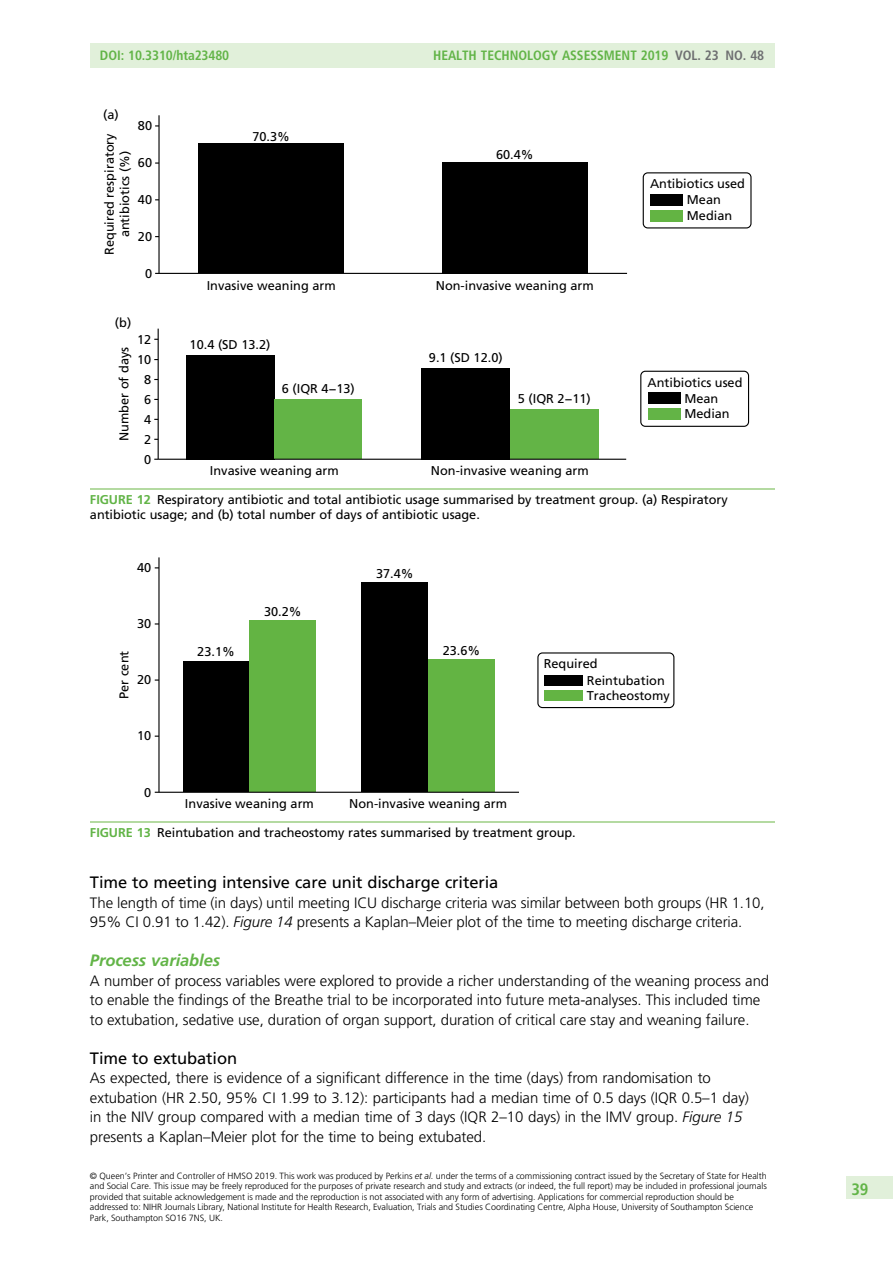
<style>
.page{position:relative;width:893px;height:1263px;background:#fff}
.page>*{position:absolute;margin:0;border:0;box-sizing:border-box;transform-origin:0 0}
.t1{font:16.5px "Adv TT118 e 7927";color:#000}
.t2{font:16.5px "Adv TT1 a 8 a 9 c 4 a.BI";color:#62b447}
.t3{font:16.5px "Adv TT24 c 3 cae 3.B";color:#62b447}
.t4{font:15px/19.5px "Adv T Tebabd 7 da";color:#000}
.t5{font:13.5px "Adv TT24 c 3 cae 3.B";color:#62b447}
.t6{font:12.75px/20px "Frutiger";color:#000}
.t7{font:12.75px/15px "Adv TT118 e 7927";color:#000}
.t8{font:9px/10.5px "Adv T Tebabd 7 da";color:#000}
.s1{color:#6e6f71}
.s2{font-family:"Adv TT6 c 1 def 61.B";color:#62b447}
.s3{font-family:"Adv TT49 bbc 31 f.I"}
.s4{font-style:inherit}
</style>
<div class="page">
<hr style="left:90px;top:821px;width:684px;height:1px;background:#b4daa1">
<div style="left:183px;top:661px;width:66px;height:131px;background:#000"></div>
<div style="left:249px;top:621px;width:67px;height:171px;background:#63b443"></div>
<div style="left:361px;top:583px;width:67px;height:209px;background:#000"></div>
<div style="left:428px;top:660px;width:67px;height:132px;background:#63b443"></div>
<hr style="left:158px;top:557px;width:2px;height:235px;background:#000">
<hr style="left:159px;top:792px;width:360px;height:1px;background:#000">
<div style="left:544px;top:676px;width:39px;height:10px;background:#000"></div>
<div style="left:544px;top:691px;width:39px;height:10px;background:#63b443"></div>
<div style="left:537px;top:652px;width:137px;height:56px;border:1px solid #000;border-radius:4px"></div>
<hr style="left:90px;top:488px;width:684px;height:1px;background:#b4daa1">
<div style="left:198px;top:144px;width:146px;height:129px;background:#000"></div>
<div style="left:442px;top:162px;width:146px;height:111px;background:#000"></div>
<hr style="left:158px;top:115px;width:2px;height:158px;background:#000">
<hr style="left:159px;top:273px;width:468px;height:1px;background:#000">
<div style="left:650px;top:195px;width:33px;height:11px;background:#000"></div>
<div style="left:650px;top:210px;width:33px;height:12px;background:#63b443"></div>
<div style="left:643px;top:172px;width:108px;height:56px;border:1px solid #000;border-radius:4px"></div>
<div style="left:186px;top:355px;width:88px;height:104px;background:#000"></div>
<div style="left:274px;top:399px;width:88px;height:60px;background:#63b446"></div>
<div style="left:422px;top:368px;width:88px;height:91px;background:#000"></div>
<div style="left:510px;top:409px;width:88px;height:50px;background:#63b446"></div>
<hr style="left:158px;top:329px;width:1px;height:130px;background:#010101">
<hr style="left:158px;top:459px;width:468px;height:1px;background:#010101">
<div style="left:648px;top:393px;width:32px;height:11px;background:#000"></div>
<div style="left:648px;top:409px;width:32px;height:11px;background:#63b446"></div>
<div style="left:640px;top:371px;width:109px;height:56px;border:1px solid #010101;border-radius:4px"></div>
<div style="left:90px;top:44px;width:684px;height:24px;background:#e1f0da"></div>
<div style="left:846px;top:1176px;width:47px;height:23px;background:#e1f0da"></div>
<p class="t5" style="left:100px;top:51px;width:131px">DOI: 10.3310/hta23480</p>
<p class="t5" style="left:433px;top:51px;width:332px">HEALTH TECHNOLOGY ASSESSMENT 2019 <span class="s1">VOL. 23 NO. 48</span></p>
<p class="t6" style="left:103px;top:105px;width:17px">(a)</p>
<p class="t6" style="left:138px;top:117px;width:16px">80</p>
<p class="t6" style="left:103px;top:255px;width:123px;line-height:15.3px;text-align:center;rotate:-90deg">Required respiratory antibiotics (%)</p>
<p class="t6" style="left:138px;top:154px;width:16px">60</p>
<p class="t6" style="left:138px;top:191px;width:16px">40</p>
<p class="t6" style="left:138px;top:227px;width:16px">20</p>
<p class="t6" style="left:145px;top:264px;width:9px">0</p>
<p class="t6" style="left:115px;top:314px;width:18px">(b)</p>
<p class="t6" style="left:137px;top:330px;width:16px">12</p>
<p class="t6" style="left:115px;top:441px;width:96px;rotate:-90deg">Number of days</p>
<p class="t6" style="left:137px;top:350px;width:16px;text-align:center">10<br>8<br>6<br>4<br>2<br>0</p>
<p class="t6" style="left:252px;top:127px;width:39px">70.3%</p>
<p class="t6" style="left:496px;top:146px;width:39px">60.4%</p>
<p class="t6" style="left:207px;top:276px;width:130px">Invasive weaning arm</p>
<p class="t6" style="left:436px;top:276px;width:159px">Non-invasive weaning arm</p>
<p class="t6" style="left:190px;top:336px;width:82px">10.4 (SD 13.2)</p>
<p class="t6" style="left:282px;top:380px;width:74px">6 (IQR 4−13)</p>
<p class="t6" style="left:429px;top:349px;width:75px">9.1 (SD 12.0)</p>
<p class="t6" style="left:518px;top:390px;width:74px">5 (IQR 2−11)</p>
<p class="t6" style="left:210px;top:461px;width:130px">Invasive weaning arm</p>
<p class="t6" style="left:431px;top:461px;width:159px">Non-invasive weaning arm</p>
<p class="t6" style="left:650px;top:175px;width:96px">Antibiotics used</p>
<p class="t6" style="left:687px;top:193px;width:47px;line-height:15.8px">Mean<br>Median</p>
<p class="t6" style="left:648px;top:373px;width:96px">Antibiotics used</p>
<p class="t6" style="left:684px;top:391px;width:47px;line-height:15.8px">Mean<br>Median</p>
<p class="t7" style="left:90px;top:493px;width:639px"><span class="s2">FIGURE 12</span> Respiratory antibiotic and total antibiotic usage summarised by treatment group. (a) Respiratory antibiotic usage; and (b) total number of days of antibiotic usage.</p>
<p class="t6" style="left:137px;top:559px;width:16px">40</p>
<p class="t6" style="left:115px;top:699px;width:50px;rotate:-90deg">Per cent</p>
<p class="t6" style="left:137px;top:615px;width:16px">30</p>
<p class="t6" style="left:137px;top:671px;width:16px">20</p>
<p class="t6" style="left:137px;top:727px;width:16px">10</p>
<p class="t6" style="left:144px;top:783px;width:9px">0</p>
<p class="t6" style="left:197px;top:643px;width:39px">23.1%</p>
<p class="t6" style="left:264px;top:602px;width:39px">30.2%</p>
<p class="t6" style="left:376px;top:564px;width:39px">37.4%</p>
<p class="t6" style="left:443px;top:641px;width:39px">23.6%</p>
<p class="t6" style="left:185px;top:794px;width:130px">Invasive weaning arm</p>
<p class="t6" style="left:349px;top:794px;width:160px">Non-invasive weaning arm</p>
<p class="t6" style="left:544px;top:655px;width:55px">Required</p>
<p class="t6" style="left:587px;top:674px;width:84px;line-height:15.3px">Reintubation<br>Tracheostomy</p>
<p class="t7" style="left:90px;top:826px;width:487px"><span class="s2">FIGURE 13</span> Reintubation and tracheostomy rates summarised by treatment group.</p>
<p class="t1" style="left:90px;top:876px;width:410px">Time to meeting intensive care unit discharge criteria</p>
<p class="t4" style="left:90px;top:894px;width:676px">The length of time (in days) until meeting ICU discharge criteria was similar between both groups (HR 1.10,<br>95% CI 0.91 to 1.42). <span class="s3">Figure 14</span> presents a Kaplan<span class="s4">–</span>Meier plot of the time to meeting discharge criteria.</p>
<p class="t2" style="left:90px;top:954px;width:132px">Process variables</p>
<p class="t4" style="left:90px;top:972px;width:681px">A number of process variables were explored to provide a richer understanding of the weaning process and to enable the findings of the Breathe trial to be incorporated into future meta-analyses. This included time to extubation, sedative use, duration of organ support, duration of critical care stay and weaning failure.</p>
<p class="t1" style="left:90px;top:1051px;width:148px">Time to extubation</p>
<p class="t4" style="left:90px;top:1069px;width:661px">As expected, there is evidence of a significant difference in the time (days) from randomisation to extubation (HR 2.50, 95% CI 1.99 to 3.12): participants had a median time of 0.5 days (IQR 0.5<span class="s4">–</span>1 day) in the NIV group compared with a median time of 3 days (IQR 2<span class="s4">–</span>10 days) in the IMV group. <span class="s3">Figure 15 </span>presents a Kaplan<span class="s4">–</span>Meier plot for the time to being extubated.</p>
<p class="t8" style="left:90px;top:1171px;width:678px">© Queen<span class="s4">’</span>s Printer and Controller of HMSO 2019. This work was produced by Perkins <span class="s3">et al.</span> under the terms of a commissioning contract issued by the Secretary of State for Health and Social Care. This issue may be freely reproduced for the purposes of private research and study and extracts (or indeed, the full report) may be included in professional journals provided that suitable acknowledgement is made and the reproduction is not associated with any form of advertising. Applications for commercial reproduction should be addressed to: NIHR Journals Library, National Institute for Health Research, Evaluation, Trials and Studies Coordinating Centre, Alpha House, University of Southampton Science Park, Southampton SO16 7NS, UK.</p>
<p class="t3" style="left:851px;top:1183px;width:18px">39</p>
</div>
